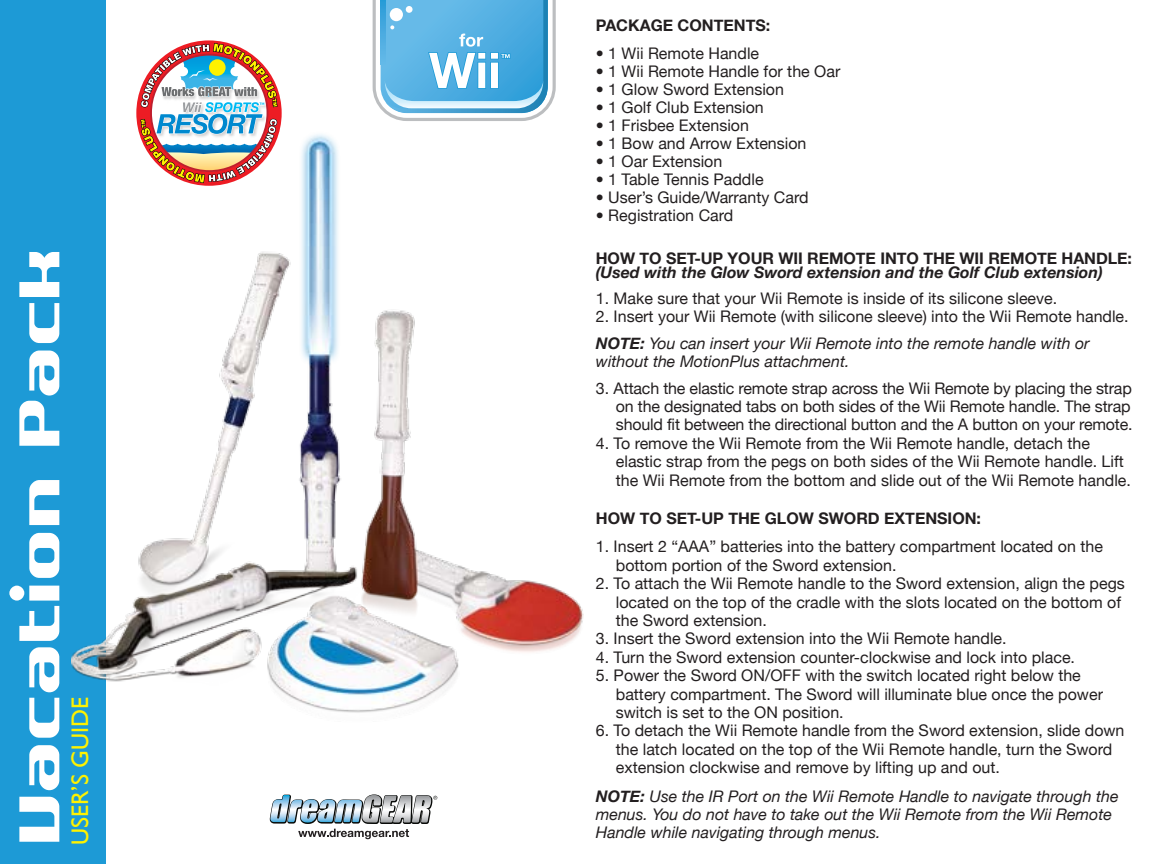
<style>
.page{position:relative;width:1152px;height:864px;background:#fff}
.page>*{position:absolute;margin:0;border:0;box-sizing:border-box;transform-origin:0 0}
.t1{font:70px "SF Quartzite";letter-spacing:.02em;color:#fff}
.t2{font:24px "Gill Sans";color:#fff200}
.t3{font:16px/18.4px "Helvetica Neue";color:#231f20}
.t4{font:italic 16px/18.4px "Helvetica Neue";color:#231f20}
.t5{font:italic 700 16px/14px "Helvetica Neue";color:#231f20}
.t6{font:700 16px "Helvetica Neue";color:#231f20}
.s1{font-style:normal}
.s2{font-weight:700;font-style:italic}
.s3{font-style:italic}
.s4{font-weight:700}
</style>
<div class="page">
<svg style="left:269px;top:794px;width:168px;height:45px"></svg>
<svg style="left:136px;top:40px;width:146px;height:92px"></svg>
<svg style="left:373px;top:0;width:183px;height:121px"></svg>
<div style="left:0;top:0;width:106px;height:864px;background:#1d9ad6"></div>
<img style="left:72px;top:132px;width:512px;height:581px">
<p class="t1" style="left:7px;top:845px;width:596px;rotate:-90deg">Vacation Pack</p>
<p class="t2" style="left:66px;top:845px;width:150px;rotate:-90deg">USER’S GUIDE</p>
<p class="t6" style="left:596px;top:16px;width:176px">PACKAGE CONTENTS:</p>
<p class="t3" style="left:596px;top:44px;width:165px">• 1 Wii Remote Handle</p>
<p class="t3" style="left:596px;top:62px;width:246px">• 1 Wii Remote Handle for the Oar</p>
<p class="t3" style="left:596px;top:80px;width:190px">• 1 Glow Sword Extension</p>
<p class="t3" style="left:596px;top:98px;width:170px">• 1 Golf Club Extension</p>
<p class="t3" style="left:596px;top:116px;width:155px">• 1 Frisbee Extension</p>
<p class="t3" style="left:596px;top:134px;width:212px">• 1 Bow and Arrow Extension</p>
<p class="t3" style="left:596px;top:152px;width:128px">• 1 Oar Extension</p>
<p class="t3" style="left:596px;top:170px;width:169px">• 1 Table Tennis Paddle</p>
<p class="t3" style="left:596px;top:188px;width:214px">• User’s Guide/Warranty Card</p>
<p class="t3" style="left:596px;top:206px;width:139px">• Registration Card</p>
<p class="t5" style="left:596px;top:250px;width:538px"><span class="s1">HOW TO SET-UP YOUR WII REMOTE INTO THE WII REMOTE HANDLE: </span>(Used with the Glow Sword extension and the Golf Club extension)</p>
<p class="t3" style="left:596px;top:289px;width:463px">1. Make sure that your Wii Remote is inside of its silicone sleeve.</p>
<p class="t3" style="left:596px;top:303px;width:534px;line-height:26.4px">2. Insert your Wii Remote (with silicone sleeve) into the Wii Remote handle.<br><span class="s2">NOTE:</span> <span class="s3">You can insert your Wii Remote into the remote handle with or</span></p>
<p class="t4" style="left:596px;top:352px;width:255px">without the MotionPlus attachment.</p>
<p class="t3" style="left:616px;top:378px;width:518px;text-indent:-20px">3. Attach the elastic remote strap across the Wii Remote by placing the strap on the designated tabs on both sides of the Wii Remote handle. The strap should fit between the directional button and the A button on your remote.</p>
<p class="t3" style="left:616px;top:434px;width:517px;text-indent:-20px">4. To remove the Wii Remote from the Wii Remote handle, detach the elastic strap from the pegs on both sides of the Wii Remote handle. Lift the Wii Remote from the bottom and slide out of the Wii Remote handle.</p>
<p class="t6" style="left:596px;top:508px;width:387px">HOW TO SET-UP THE GLOW SWORD EXTENSION:</p>
<p class="t3" style="left:616px;top:537px;width:489px;text-indent:-20px">1. Insert 2 “AAA” batteries into the battery compartment located on the bottom portion of the Sword extension.</p>
<p class="t3" style="left:616px;top:574px;width:511px;text-indent:-20px">2. To attach the Wii Remote handle to the Sword extension, align the pegs located on the top of the cradle with the slots located on the bottom of the Sword extension.</p>
<p class="t3" style="left:596px;top:629px;width:412px">3. Insert the Sword extension into the Wii Remote handle.</p>
<p class="t3" style="left:596px;top:648px;width:481px">4. Turn the Sword extension counter-clockwise and lock into place.</p>
<p class="t3" style="left:616px;top:666px;width:489px;text-indent:-20px">5. Power the Sword ON/OFF with the switch located right below the battery compartment. The Sword will illuminate blue once the power switch is set to the ON position.</p>
<p class="t3" style="left:616px;top:721px;width:510px;text-indent:-20px">6. To detach the Wii Remote handle from the Sword extension, slide down the latch located on the top of the Wii Remote handle, turn the Sword extension clockwise and remove by lifting up and out.</p>
<p class="t4" style="left:596px;top:786px;width:524px"><span class="s4">NOTE:</span> Use the IR Port on the Wii Remote Handle to navigate through the menus. You do not have to take out the Wii Remote from the Wii Remote</p>
<p class="t4" style="left:596px;top:823px;width:286px">Handle while navigating through menus.</p>
</div>
